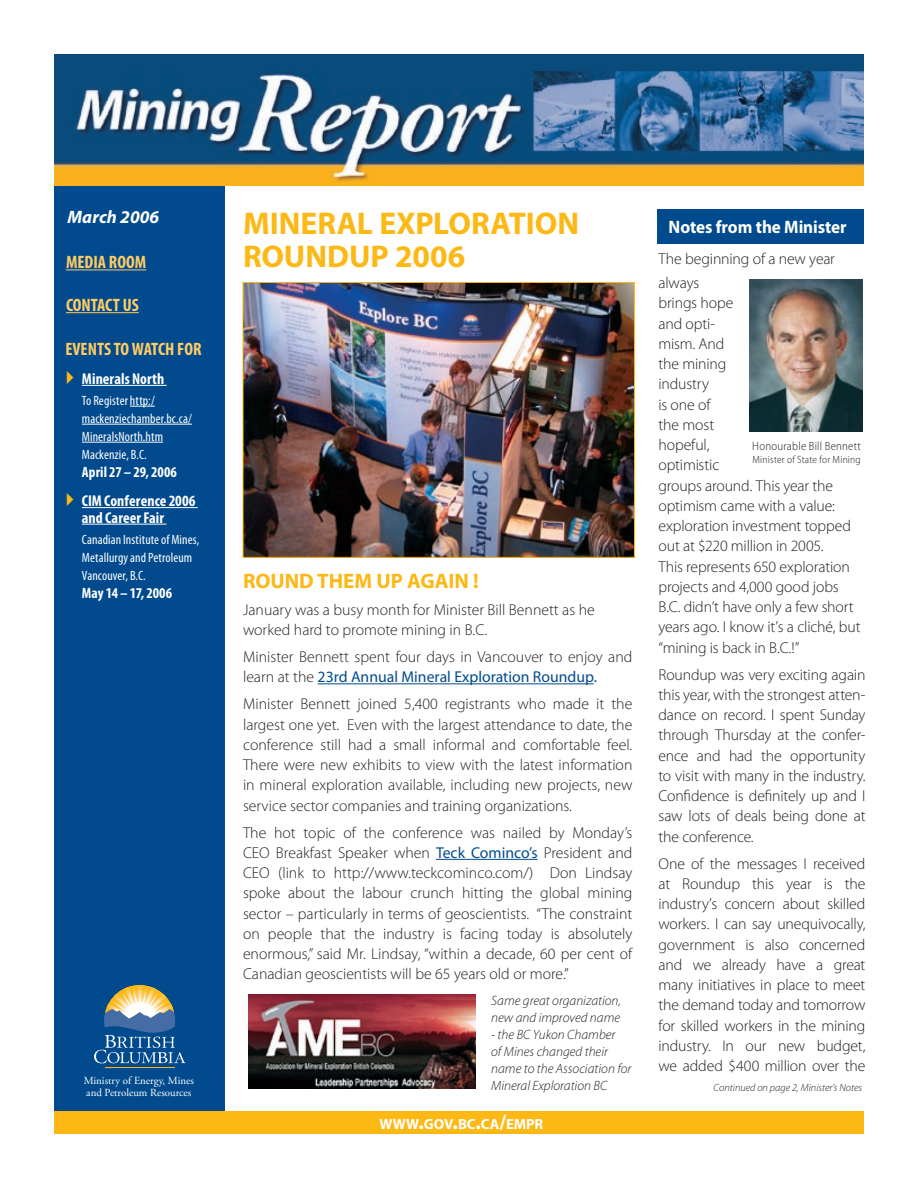
<style>
.page{position:relative;width:918px;height:1188px;background:#fff}
.page>*{position:absolute;margin:0;border:0;box-sizing:border-box;transform-origin:0 0}
.t1{font:700 31.5px/33px "Myriad Pro";color:#fcb814}
.t2{font:700 21px "Myriad Pro";color:#fcb814}
.t3{font:700 condensed 18px "Myriad Pro";color:#fecb64}
.t4{font:700 18px "Myriad Pro";letter-spacing:-.005em;color:#fff;scale:.95 1}
.t5{font:italic 700 18px "Myriad Pro";color:#fff}
.t6{font:300 15.75px/20.2px "Myriad Pro";letter-spacing:-.005em;color:#231f20}
.t7{font:700 condensed 15.75px/16.5px "Myriad Pro";letter-spacing:.005em;color:#fff}
.t8{font:700 condensed 15px "Myriad Pro";letter-spacing:.005em;color:#fff}
.t9{font:700 14.7px "Myriad Pro";color:#fff}
.t10{font:condensed 13.5px/18px "Myriad Pro";letter-spacing:.005em;color:#fff}
.t11{font:italic 300 13.5px/17px "Myriad Pro";color:#231f20}
.t12{font:300 semi-condensed 12px "Myriad Pro";letter-spacing:.02em;color:#231f20}
.t13{font:10.8px/12.1px "Adobe Garamond Pro";color:#fff}
.t14{font:italic 300 10.5px "Myriad Pro";color:#231f20}
.t15{font:300 semi-condensed 10.5px "Myriad Pro";letter-spacing:.02em;color:#231f20}
.s1{font-weight:400;color:#004a8d}
.s2{font-size:21px}
</style>
<div class="page">
<div style="left:54px;top:179px;width:171px;height:933px;background:#004a8d"></div>
<div style="left:657px;top:209px;width:207px;height:35px;background:#004a8d"></div>
<div style="left:54px;top:1111px;width:810px;height:23px;background:#fcb814"></div>
<img style="left:54px;top:54px;width:810px;height:132px">
<hr style="left:105px;top:1068px;width:70px;height:1px;background:#fcb814">
<svg style="left:94px;top:985px;width:91px;height:78px"></svg>
<hr style="left:66px;top:269px;width:80px;height:1px;background:#fecb64">
<hr style="left:66px;top:312px;width:73px;height:1px;background:#fecb64">
<img style="left:245px;top:284px;width:388px;height:272px">
<div style="left:243px;top:282px;width:392px;height:276px;border:1px solid #fcb814"></div>
<hr style="left:82px;top:385px;width:85px;height:1px;background:#fff">
<svg style="left:130px;top:406px;width:25px;height:1px"></svg>
<hr style="left:82px;top:424px;width:110px;height:1px;background:#fff">
<hr style="left:82px;top:442px;width:81px;height:1px;background:#fff">
<hr style="left:82px;top:507px;width:116px;height:1px;background:#fff">
<hr style="left:82px;top:524px;width:84px;height:1px;background:#fff">
<img style="left:248px;top:995px;width:227px;height:94px">
<hr style="left:318px;top:683px;width:276px;height:1px;background:#004a8d">
<hr style="left:436px;top:859px;width:102px;height:1px;background:#004a8d">
<img style="left:750px;top:280px;width:112px;height:151px">
<p class="t5" style="left:68px;top:207px;width:93px">March 2006</p>
<p class="t3" style="left:66px;top:252px;width:82px">MEDIA ROOM</p>
<p class="t3" style="left:66px;top:295px;width:74px">CONTACT US</p>
<p class="t3" style="left:65px;top:339px;width:138px">EVENTS TO WATCH FOR</p>
<p class="t7" style="left:82px;top:371px;width:84px">Minerals North</p>
<p class="t10" style="left:82px;top:392px;width:111px">To Register http:/ mackenziechamber.bc.ca/<br>MineralsNorth.htm<br>Mackenzie, B.C.</p>
<p class="t8" style="left:82px;top:464px;width:97px">April 27 – 29, 2006</p>
<p class="t7" style="left:82px;top:493px;width:115px">CIM Conference 2006 and Career Fair</p>
<p class="t10" style="left:82px;top:530px;width:119px">Canadian Institute of Mines,<br>Metallurgy and Petroleum<br>Vancouver, B.C.</p>
<p class="t8" style="left:82px;top:584px;width:92px">May 14 – 17, 2006</p>
<p class="t13" style="left:84px;top:1074px;width:112px">Ministry of Energy, Mines and Petroleum Resources</p>
<h1 class="t1" style="left:243px;top:207px;width:338px">MINERAL EXPLORATION<br>ROUNDUP 2006</h1>
<p class="t4" style="left:669px;top:217px;width:189px">Notes from the Minister</p>
<p class="t6" style="left:658px;top:247px;width:178px;line-height:24px">The beginning of a new year always</p>
<p class="t6" style="left:658px;top:293px;width:204px">brings hope<br>and opti-<br>mism. And<br>the mining<br>industry<br>is one of<br>the most<br>hopeful,<br>optimistic<br>groups around. This year the optimism came with a value: exploration investment topped out at $220 million in 2005.<br>This represents 650 exploration projects and 4,000 good jobs<br>B.C. didn’t have only a few short years ago. I know it’s a cliché, but “mining is back in B.C.!”</p>
<p class="t6" style="left:658px;top:664px;width:209px;text-align:justify">Roundup was very exciting again this year, with the strongest atten&shy;dance on record. I spent Sunday through Thursday at the confer&shy;ence and had the opportunity to visit with many in the industry.<br>Confidence is definitely up and I saw lots of deals being done at the conference.</p>
<p class="t6" style="left:658px;top:853px;width:209px;text-align:justify">One of the messages I received at Roundup this year is the industry’s concern about skilled workers. I can say unequivocally, government is also concerned and we already have a great many initiatives in place to meet the demand today and tomorrow for skilled workers in the mining industry. In our new budget, we added $400 million over the</p>
<p class="t12" style="left:752px;top:440px;width:110px">Honourable Bill Bennett</p>
<p class="t15" style="left:753px;top:454px;width:110px">Minister of State for Mining</p>
<h2 class="t2" style="left:243px;top:569px;width:237px">ROUND THEM UP AGAIN !</h2>
<p class="t6" style="left:243px;top:599px;width:353px">January was a busy month for Minister Bill Bennett as he worked hard to promote mining in B.C.</p>
<p class="t6" style="left:243px;top:647px;width:391px">Minister Bennett spent four days in Vancouver to enjoy and learn at the <span class="s1">23rd Annual Mineral Exploration Roundup.</span></p>
<p class="t6" style="left:243px;top:694px;width:391px;text-align:justify">Minister Bennett joined 5,400 registrants who made it the largest one yet. Even with the largest attendance to date, the conference still had a small informal and comfortable feel.<br>There were new exhibits to view with the latest information in mineral exploration available, including new projects, new service sector companies and training organizations.</p>
<p class="t6" style="left:243px;top:822px;width:391px;text-align:justify">The hot topic of the conference was nailed by Monday’s CEO Breakfast Speaker when <span class="s1">Teck Cominco’s</span> President and CEO (link to http://www.teckcominco.com/) Don Lindsay spoke about the labour crunch hitting the global mining sector – particularly in terms of geoscientists. “The constraint on people that the industry is facing today is absolutely enormous,” said Mr. Lindsay, “within a decade, 60 per cent of Canadian geoscientists will be 65 years old or more.”</p>
<p class="t11" style="left:491px;top:992px;width:131px">Same great organization, new and improved name</p>
<p class="t11" style="left:491px;top:1026px;width:142px">- the BC Yukon Chamber<br>of Mines changed their name to the Association for<br>Mineral Exploration BC</p>
<p class="t14" style="left:714px;top:1081px;width:150px">Continued on page 2, Minister’s Notes</p>
<p class="t9" style="left:379px;top:1115px;width:165px">www<span class="s2">.</span>gov<span class="s2">.</span>bc<span class="s2">.</span>ca<span class="s2">/</span>empr</p>
</div>
